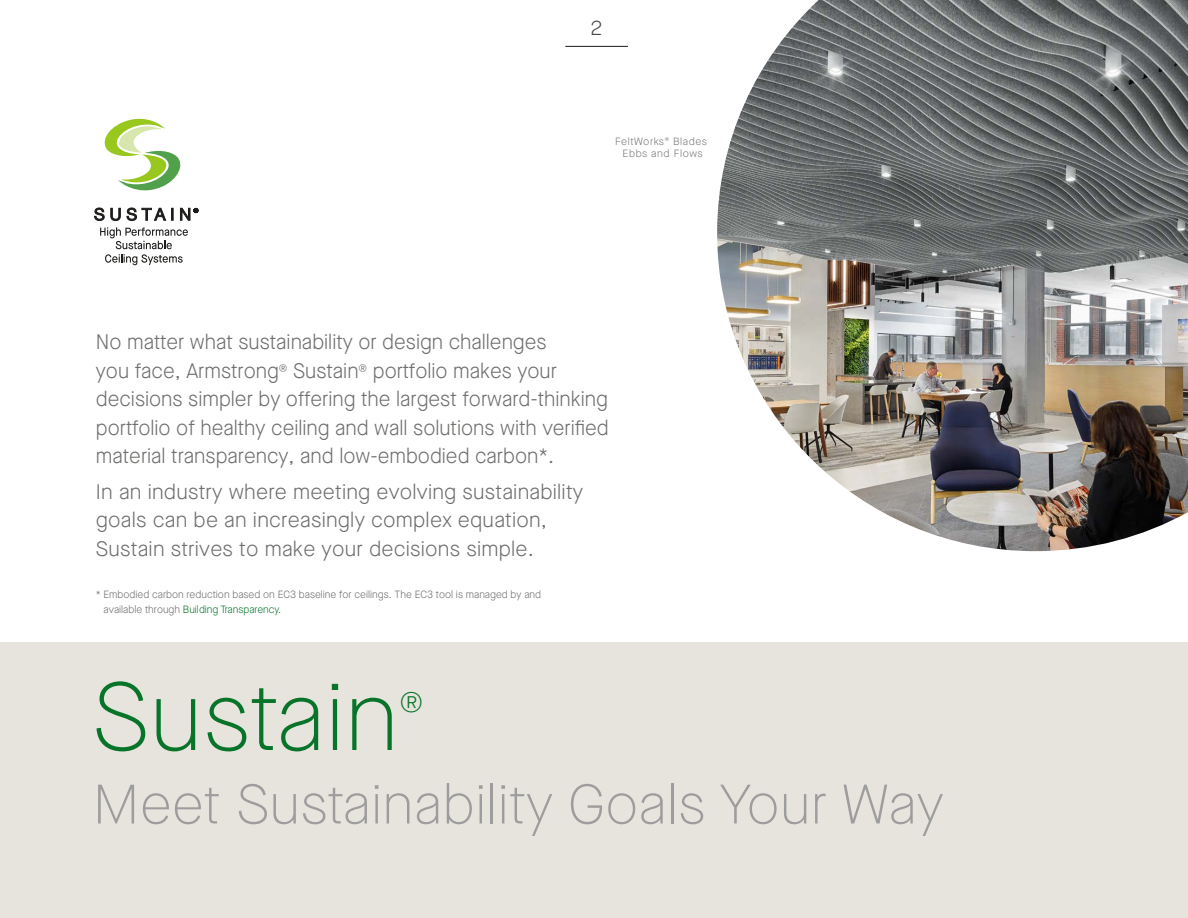
<style>
.page{position:relative;width:1188px;height:918px;background:#fff}
.page>*{position:absolute;margin:0;border:0;box-sizing:border-box;transform-origin:0 0}
.t1{font:100 96px "Maison Neue";letter-spacing:.01em;color:#07742a}
.t2{font:100 55.5px "Maison Neue";letter-spacing:.01em;color:#9d9d9d}
.t3{font:100 33.6px "Maison Neue";color:#07742a}
.t4{font:300 21px/28.5px "Maison Neue";color:#6d6d6c}
.t5{font:300 21px "Maison Neue";color:#474746}
.t6{font:300 10.5px/15px "Maison Neue";color:#6d6d6c}
.t7{font:300 10.5px/12px "Maison Neue";letter-spacing:.05em;color:#787978;text-align:center}
.s1{color:#07742a}
</style>
<div class="page">
<hr style="left:565px;top:46px;width:63px;height:1px;background:#1d1c1a">
<div style="left:0;top:643px;width:1188px;height:275px;background:#e7e4dd"></div>
<img style="left:717px;top:0;width:471px;height:551px">
<svg style="left:94px;top:208px;width:10px;height:13px"></svg>
<svg style="left:111px;top:208px;width:10px;height:13px"></svg>
<svg style="left:127px;top:208px;width:46px;height:13px"></svg>
<svg style="left:180px;top:208px;width:18px;height:12px"></svg>
<svg style="left:100px;top:227px;width:88px;height:38px"></svg>
<svg style="left:104px;top:119px;width:77px;height:72px"></svg>
<p class="t5" style="left:590px;top:14px;width:14px">2</p>
<p class="t7" style="left:615px;top:135px;width:93px">FeltWorks<sup>®</sup> Blades<br>Ebbs and Flows</p>
<p class="t4" style="left:96px;top:328px;width:514px">No matter what sustainability or design challenges<br>you face, Armstrong<sup>®</sup> Sustain<sup>®</sup> portfolio makes your decisions simpler by offering the largest forward-thinking portfolio of healthy ceiling and wall solutions with verified material transparency, and low-embodied carbon*.</p>
<p class="t4" style="left:96px;top:477px;width:489px">In an industry where meeting evolving sustainability goals can be an increasingly complex equation,<br>Sustain strives to make your decisions simple.</p>
<p class="t6" style="left:104px;top:587px;width:439px;text-indent:-8px">* Embodied carbon reduction based on EC3 baseline for ceilings. The EC3 tool is managed by and available through <span class="s1">Building Transparency.</span></p>
<h1 class="t1" style="left:93px;top:655px;width:307px">Sustain</h1>
<h3 class="t3" style="left:399px;top:680px;width:26px">®</h3>
<h2 class="t2" style="left:93px;top:769px;width:852px">Meet Sustainability Goals Your Way</h2>
</div>
